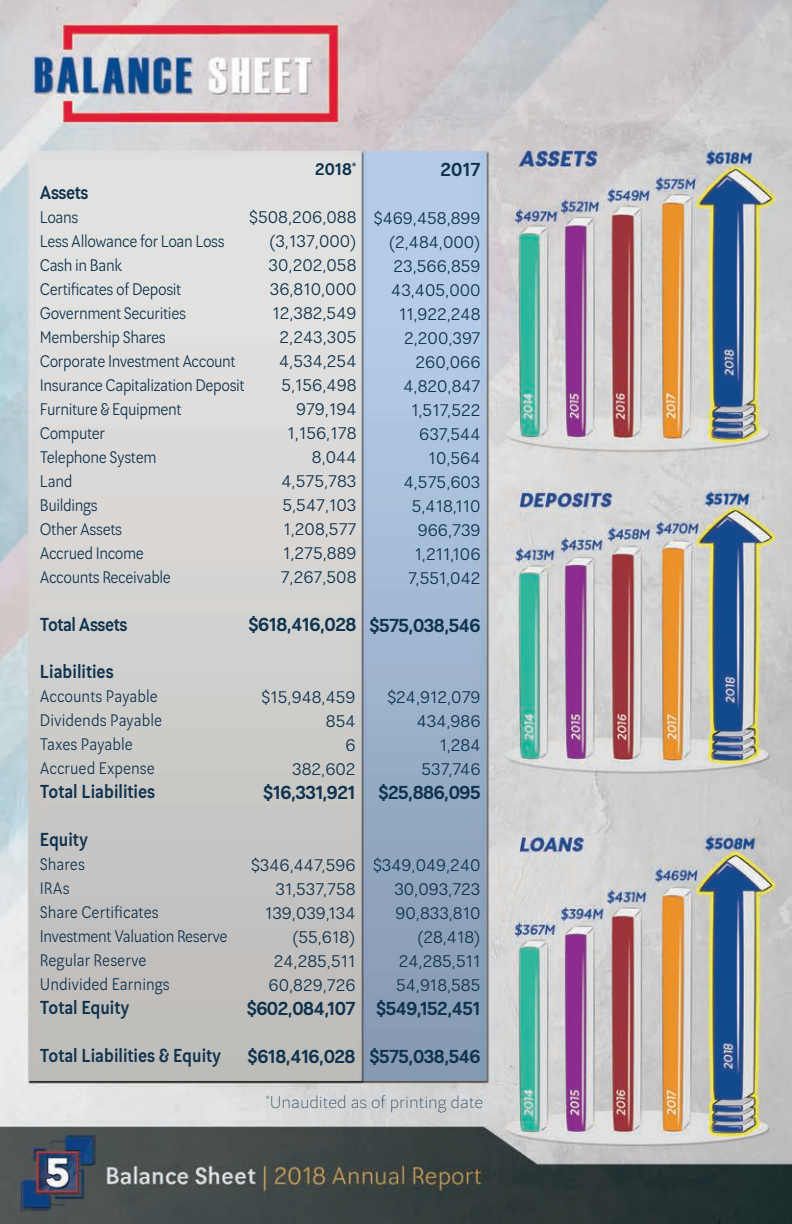
<style>
.page{position:relative;width:792px;height:1224px;background:#fff}
.page>*{position:absolute;margin:0;border:0;box-sizing:border-box;transform-origin:0 0}
.t1{font:700 19px "Lean O Sans FY";letter-spacing:-.025em;color:#0f334f}
.t2{font:700 19px "Lean O Sans FY";color:#0f334f;scale:.9 1}
.t3{font:700 19px "Lean O Sans FY";letter-spacing:-.025em;color:#0f334f;scale:.9 1}
.t4{font:17px "Lean O Sans FY";color:#0f334f}
.t5{font:17px "Lean O Sans FY";letter-spacing:-.025em;color:#0f334f;scale:.9 1}
.t6{font:17px "Lean O Sans FY";color:#0f334f;scale:.9 1}
.t7{font:300 17px "Lean O Sans FY";color:#0f334f}
.t8{font:700 17px "Lean O Sans FY";color:#0f334f}
</style>
<div class="page">
<img style="left:0;top:0;width:792px;height:1224px">
<p class="t8" style="left:315px;top:158px;width:43px">2018*</p>
<p class="t4" style="left:249px;top:207px;width:109px">$508,206,088</p>
<p class="t4" style="left:269px;top:231px;width:89px">(3,137,000)</p>
<p class="t4" style="left:269px;top:255px;width:89px">30,202,058</p>
<p class="t4" style="left:270px;top:279px;width:88px">36,810,000</p>
<p class="t4" style="left:272px;top:303px;width:86px">12,382,549</p>
<p class="t4" style="left:280px;top:327px;width:78px">2,243,305</p>
<p class="t4" style="left:279px;top:351px;width:79px">4,534,254</p>
<p class="t4" style="left:281px;top:375px;width:77px">5,156,498</p>
<p class="t4" style="left:296px;top:399px;width:62px">979,194</p>
<p class="t4" style="left:288px;top:423px;width:70px">1,156,178</p>
<p class="t4" style="left:312px;top:447px;width:46px">8,044</p>
<p class="t4" style="left:282px;top:471px;width:76px">4,575,783</p>
<p class="t4" style="left:282px;top:495px;width:76px">5,547,103</p>
<p class="t4" style="left:283px;top:519px;width:74px">1,208,577</p>
<p class="t4" style="left:283px;top:543px;width:75px">1,275,889</p>
<p class="t4" style="left:281px;top:567px;width:77px">7,267,508</p>
<p class="t1" style="left:249px;top:612px;width:109px">$618,416,028</p>
<p class="t1" style="left:441px;top:158px;width:41px">2017</p>
<p class="t4" style="left:374px;top:208px;width:108px">$469,458,899</p>
<p class="t4" style="left:389px;top:232px;width:93px">(2,484,000)</p>
<p class="t4" style="left:394px;top:256px;width:88px">23,566,859</p>
<p class="t4" style="left:391px;top:280px;width:91px">43,405,000</p>
<p class="t4" style="left:399px;top:304px;width:83px">11,922,248</p>
<p class="t4" style="left:404px;top:328px;width:78px">2,200,397</p>
<p class="t4" style="left:416px;top:352px;width:67px">260,066</p>
<p class="t4" style="left:403px;top:376px;width:79px">4,820,847</p>
<p class="t4" style="left:412px;top:400px;width:70px">1,517,522</p>
<p class="t4" style="left:419px;top:424px;width:63px">637,544</p>
<p class="t4" style="left:429px;top:448px;width:53px">10,564</p>
<p class="t4" style="left:404px;top:472px;width:78px">4,575,603</p>
<p class="t4" style="left:412px;top:496px;width:70px">5,418,110</p>
<p class="t4" style="left:418px;top:520px;width:64px">966,739</p>
<p class="t4" style="left:415px;top:544px;width:67px">1,211,106</p>
<p class="t4" style="left:408px;top:568px;width:74px">7,551,042</p>
<p class="t1" style="left:369px;top:614px;width:113px">$575,038,546</p>
<p class="t3" style="left:40px;top:180px;width:56px">Assets</p>
<p class="t6" style="left:40px;top:207px;width:44px">Loans</p>
<p class="t5" style="left:40px;top:231px;width:207px">Less Allowance for Loan Loss</p>
<p class="t5" style="left:40px;top:255px;width:93px">Cash in Bank</p>
<p class="t5" style="left:40px;top:279px;width:159px">Certificates of Deposit</p>
<p class="t5" style="left:40px;top:303px;width:164px">Government Securities</p>
<p class="t5" style="left:40px;top:327px;width:142px">Membership Shares</p>
<p class="t5" style="left:40px;top:351px;width:219px">Corporate Investment Account</p>
<p class="t5" style="left:40px;top:375px;width:229px">Insurance Capitalization Deposit</p>
<p class="t5" style="left:40px;top:399px;width:159px">Furniture &amp; Equipment</p>
<p class="t5" style="left:40px;top:423px;width:74px">Computer</p>
<p class="t5" style="left:40px;top:447px;width:131px">Telephone System</p>
<p class="t6" style="left:40px;top:471px;width:38px">Land</p>
<p class="t5" style="left:40px;top:495px;width:66px">Buildings</p>
<p class="t5" style="left:40px;top:519px;width:93px">Other Assets</p>
<p class="t5" style="left:40px;top:543px;width:117px">Accrued Income</p>
<p class="t5" style="left:40px;top:567px;width:147px">Accounts Receivable</p>
<p class="t3" style="left:40px;top:612px;width:99px">Total Assets</p>
<p class="t2" style="left:40px;top:660px;width:84px">Liabilities</p>
<p class="t6" style="left:40px;top:686px;width:133px">Accounts Payable</p>
<p class="t6" style="left:40px;top:710px;width:137px">Dividends Payable</p>
<p class="t6" style="left:40px;top:734px;width:105px">Taxes Payable</p>
<p class="t6" style="left:40px;top:758px;width:129px">Accrued Expense</p>
<p class="t2" style="left:40px;top:780px;width:130px">Total Liabilities</p>
<p class="t3" style="left:40px;top:828px;width:55px">Equity</p>
<p class="t6" style="left:40px;top:854px;width:52px">Shares</p>
<p class="t6" style="left:40px;top:878px;width:35px">IRAs</p>
<p class="t6" style="left:40px;top:902px;width:134px">Share Certificates</p>
<p class="t5" style="left:40px;top:926px;width:210px">Investment Valuation Reserve</p>
<p class="t6" style="left:40px;top:950px;width:120px">Regular Reserve</p>
<p class="t6" style="left:40px;top:974px;width:146px">Undivided Earnings</p>
<p class="t2" style="left:40px;top:996px;width:101px">Total Equity</p>
<p class="t2" style="left:40px;top:1044px;width:203px">Total Liabilities &amp; Equity</p>
<p class="t4" style="left:262px;top:687px;width:95px">$15,948,459</p>
<p class="t4" style="left:326px;top:711px;width:31px">854</p>
<p class="t4" style="left:345px;top:735px;width:12px">6</p>
<p class="t4" style="left:292px;top:759px;width:65px">382,602</p>
<p class="t1" style="left:263px;top:780px;width:94px">$16,331,921</p>
<p class="t4" style="left:387px;top:687px;width:95px">$24,912,079</p>
<p class="t4" style="left:417px;top:711px;width:65px">434,986</p>
<p class="t4" style="left:440px;top:735px;width:42px">1,284</p>
<p class="t4" style="left:422px;top:759px;width:60px">537,746</p>
<p class="t1" style="left:378px;top:780px;width:104px">$25,886,095</p>
<p class="t4" style="left:251px;top:855px;width:106px">$346,447,596</p>
<p class="t4" style="left:276px;top:879px;width:81px">31,537,758</p>
<p class="t4" style="left:265px;top:903px;width:92px">139,039,134</p>
<p class="t4" style="left:292px;top:927px;width:65px">(55,618)</p>
<p class="t4" style="left:274px;top:951px;width:83px">24,285,511</p>
<p class="t4" style="left:269px;top:975px;width:88px">60,829,726</p>
<p class="t1" style="left:247px;top:996px;width:110px">$602,084,107</p>
<p class="t1" style="left:248px;top:1044px;width:109px">$618,416,028</p>
<p class="t4" style="left:373px;top:855px;width:109px">$349,049,240</p>
<p class="t4" style="left:394px;top:879px;width:88px">30,093,723</p>
<p class="t4" style="left:396px;top:903px;width:86px">90,833,810</p>
<p class="t4" style="left:417px;top:927px;width:65px">(28,418)</p>
<p class="t4" style="left:399px;top:951px;width:83px">24,285,511</p>
<p class="t4" style="left:396px;top:975px;width:86px">54,918,585</p>
<p class="t1" style="left:376px;top:996px;width:106px">$549,152,451</p>
<p class="t1" style="left:369px;top:1044px;width:113px">$575,038,546</p>
<p class="t7" style="left:266px;top:1092px;width:219px">*Unaudited as of printing date</p>
</div>
